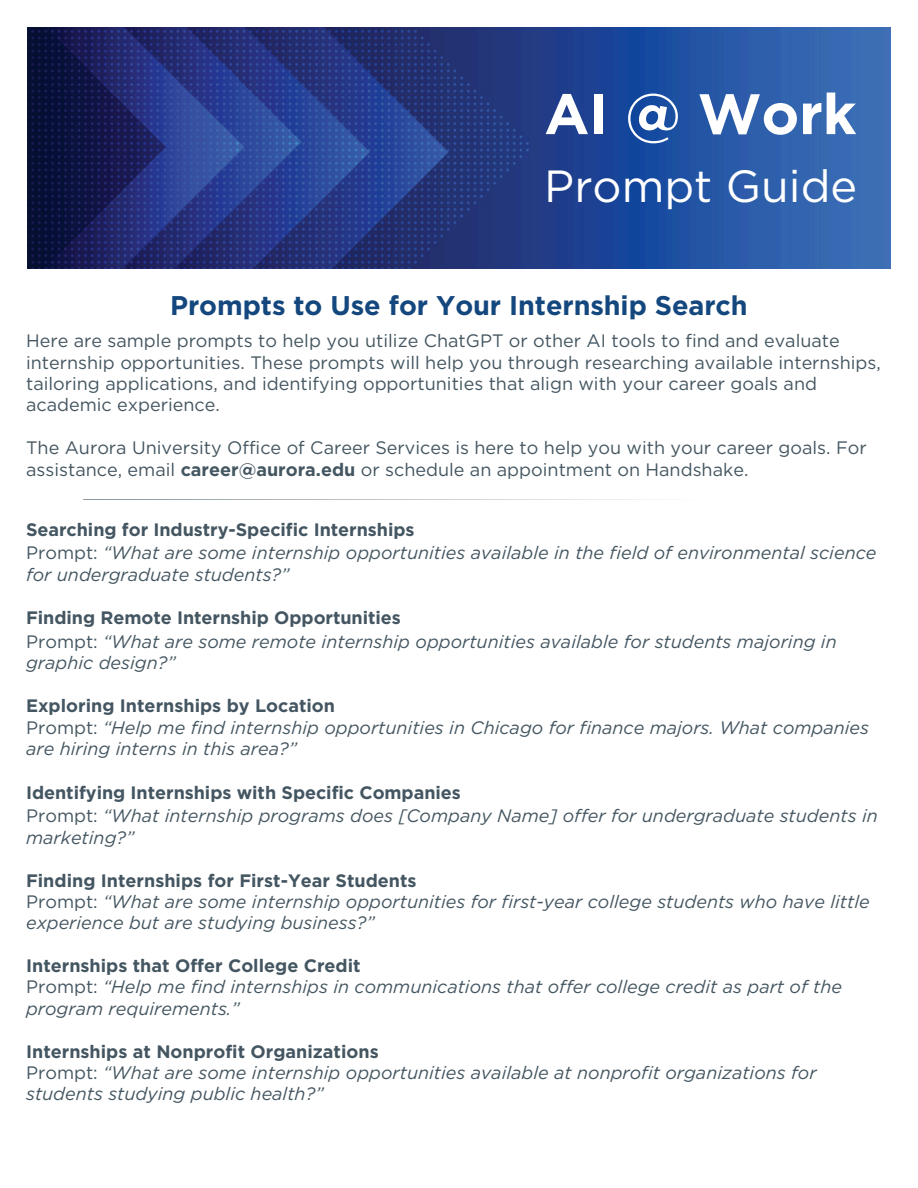
<style>
.page{position:relative;width:918px;height:1188px;background:#fff}
.page>*{position:absolute;margin:0;border:0;box-sizing:border-box;transform-origin:0 0}
.t1{font:700 57px "Gotham";letter-spacing:-.005em;color:#fff}
.t2{font:45px "Gotham";color:#fff}
.t3{font:700 27px "Gotham";letter-spacing:-.005em;color:#14477d}
.t4{font:italic 18px/21.3px "Gotham";color:#445661}
.t5{font:18px/21.3px "Gotham";color:#445661}
.t6{font:700 18px "Gotham";color:#445661}
.s1{font-weight:700}
.s2{font-style:normal}
</style>
<div class="page">
<img style="left:27px;top:27px;width:864px;height:242px">
<svg style="left:83px;top:499px;width:572px;height:1px"></svg>
<h1 class="t1" style="left:544px;top:79px;width:314px">AI @ Work</h1>
<h1 class="t2" style="left:544px;top:158px;width:314px">Prompt Guide</h1>
<h2 class="t3" style="left:170px;top:289px;width:579px">Prompts to Use for Your Internship Search</h2>
<p class="t5" style="left:26px;top:330px;width:856px">Here are sample prompts to help you utilize ChatGPT or other AI tools to find and evaluate internship opportunities. These prompts will help you through researching available internships, tailoring applications, and identifying opportunities that align with your career goals and academic experience.</p>
<p class="t5" style="left:26px;top:437px;width:842px">The Aurora University Office of Career Services is here to help you with your career goals. For assistance, email <span class="s1">career@aurora.edu</span> or schedule an appointment on Handshake.</p>
<p class="t6" style="left:26px;top:518px;width:390px">Searching for Industry-Specific Internships</p>
<p class="t4" style="left:26px;top:542px;width:852px"><span class="s2">Prompt:</span> “What are some internship opportunities available in the field of environmental science for undergraduate students?”</p>
<p class="t6" style="left:26px;top:607px;width:376px">Finding Remote Internship Opportunities</p>
<p class="t4" style="left:26px;top:631px;width:812px"><span class="s2">Prompt:</span> “What are some remote internship opportunities available for students majoring in graphic design?”</p>
<p class="t6" style="left:26px;top:695px;width:311px">Exploring Internships by Location</p>
<p class="t4" style="left:26px;top:716px;width:845px"><span class="s2">Prompt:</span> “Help me find internship opportunities in Chicago for finance majors. What companies are hiring interns in this area?”</p>
<p class="t6" style="left:26px;top:782px;width:436px">Identifying Internships with Specific Companies</p>
<p class="t4" style="left:26px;top:805px;width:853px"><span class="s2">Prompt:</span> “What internship programs does [Company Name] offer for undergraduate students in marketing?”</p>
<p class="t6" style="left:26px;top:869px;width:392px">Finding Internships for First-Year Students</p>
<p class="t4" style="left:26px;top:891px;width:845px"><span class="s2">Prompt:</span> “What are some internship opportunities for first-year college students who have little experience but are studying business?”</p>
<p class="t6" style="left:26px;top:955px;width:336px">Internships that Offer College Credit</p>
<p class="t4" style="left:26px;top:976px;width:817px"><span class="s2">Prompt:</span> “Help me find internships in communications that offer college credit as part of the program requirements.”</p>
<p class="t6" style="left:26px;top:1040px;width:354px">Internships at Nonprofit Organizations</p>
<p class="t4" style="left:26px;top:1062px;width:792px"><span class="s2">Prompt:</span> “What are some internship opportunities available at nonprofit organizations for students studying public health?”</p>
</div>
